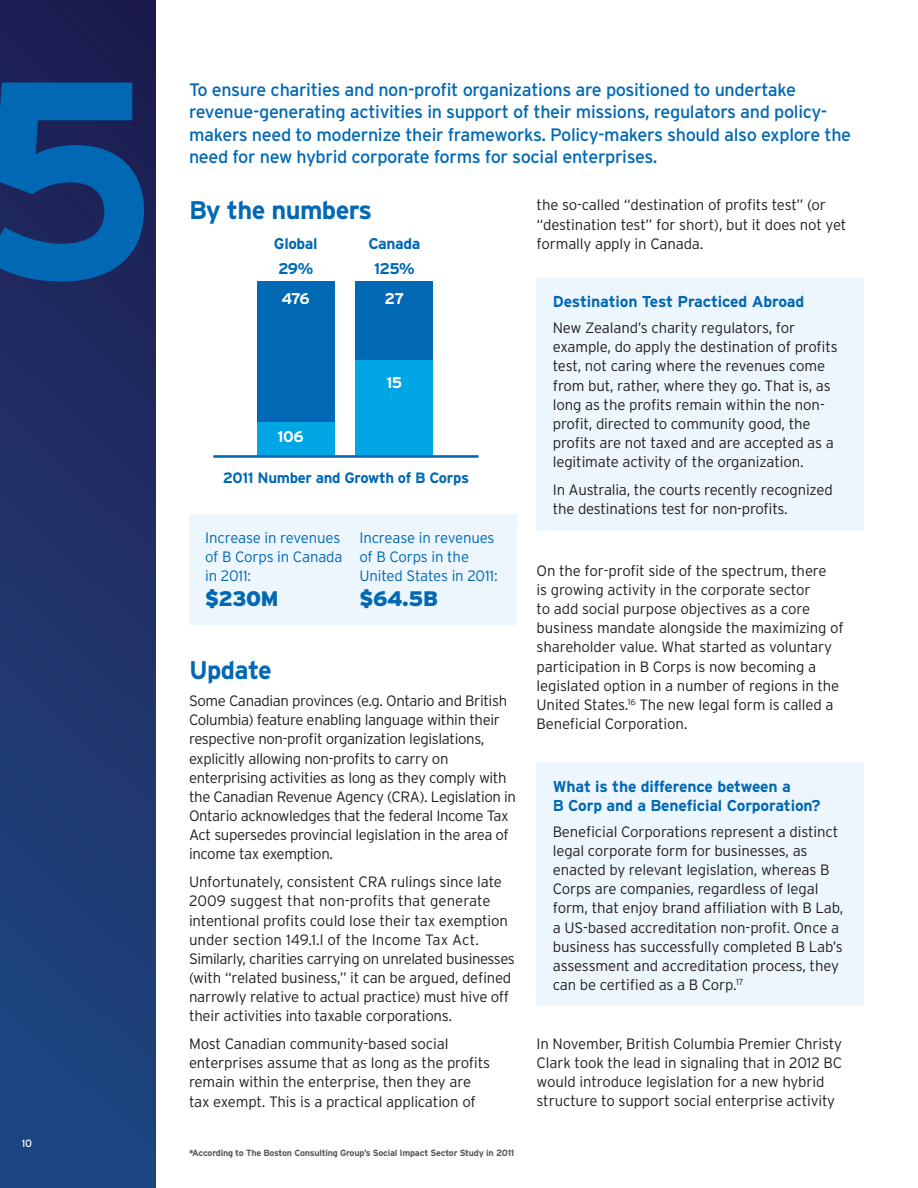
<style>
.page{position:relative;width:918px;height:1188px;background:#fff}
.page>*{position:absolute;margin:0;border:0;box-sizing:border-box;transform-origin:0 0}
.t1{font:700 279.9px "Interstate";color:#0168b3}
.t2{font:700 25.5px "Interstate";letter-spacing:-.025em;color:#0168b3}
.t3{font:900 21px "Interstate";letter-spacing:-.015em;color:#0168b3}
.t4{font:18px/22.5px "Interstate";letter-spacing:-.02em;color:#0168b3}
.t5{font:700 15.75px/19.5px "Interstate";letter-spacing:-.01em;color:#0168b3}
.t6{font:700 15.6px/25.3px "Interstate";letter-spacing:-.025em;color:#0168b3}
.t7{font:700 15.6px "Interstate";letter-spacing:-.04em;color:#fff}
.t8{font:300 15px/19.2px "Interstate";letter-spacing:-.01em;color:#231f20}
.t9{font:300 15px/19.2px "Interstate";letter-spacing:-.01em;color:#0168b3}
.t10{font:700 15px "Interstate";letter-spacing:-.02em;color:#0168b3}
.t11{font:10.5px "Interstate";color:#fff}
.t12{font:700 9px "Interstate";letter-spacing:-.025em;color:#57585a}
</style>
<div class="page">
<div style="left:0;top:0;width:155px;height:1188px;background:linear-gradient(to bottom,#1f1c50,#1e4783)"></div>
<div style="left:356px;top:281px;width:77px;height:175px;background:#0168b3"></div>
<div style="left:356px;top:360px;width:77px;height:96px;background:#00a5e3"></div>
<div style="left:257px;top:281px;width:77px;height:175px;background:#0168b3"></div>
<div style="left:257px;top:422px;width:77px;height:34px;background:#00a5e3"></div>
<hr style="left:213px;top:455px;width:266px;height:3px;background:#0168b3">
<div style="left:537px;top:278px;width:327px;height:252px;background:#ecf6fc"></div>
<div style="left:537px;top:763px;width:327px;height:243px;background:#ecf6fc"></div>
<div style="left:189px;top:515px;width:327px;height:110px;background:#ecf6fc"></div>
<h1 class="t1" style="left:-28px;top:24px;width:188px">5</h1>
<p class="t11" style="left:22px;top:1137px;width:12px">10</p>
<p class="t4" style="left:189px;top:78px;width:664px">To ensure charities and non-profit organizations are positioned to undertake revenue-generating activities in support of their missions, regulators and policy&shy;makers need to modernize their frameworks. Policy-makers should also explore the need for new hybrid corporate forms for social enterprises.</p>
<h2 class="t2" style="left:189px;top:196px;width:185px">By the numbers</h2>
<p class="t6" style="left:274px;top:231px;width:45px">Global<br>29%</p>
<p class="t6" style="left:368px;top:230px;width:53px;text-align:center">Canada<br>125%</p>
<p class="t7" style="left:281px;top:290px;width:30px">476</p>
<p class="t7" style="left:277px;top:428px;width:28px">106</p>
<p class="t7" style="left:385px;top:290px;width:21px">27</p>
<p class="t7" style="left:386px;top:374px;width:17px">15</p>
<p class="t10" style="left:223px;top:469px;width:248px">2011 Number and Growth of B Corps</p>
<p class="t9" style="left:205px;top:528px;width:139px">Increase in revenues of B Corps in Canada in 2011:</p>
<h3 class="t3" style="left:205px;top:587px;width:75px">$230M</h3>
<p class="t9" style="left:359px;top:528px;width:140px">Increase in revenues of B Corps in the<br>United States in 2011:</p>
<h3 class="t3" style="left:359px;top:587px;width:80px">$64.5B</h3>
<h2 class="t2" style="left:189px;top:656px;width:84px">Update</h2>
<p class="t8" style="left:189px;top:691px;width:329px">Some Canadian provinces (e.g. Ontario and British Columbia) feature enabling language within their respective non-profit organization legislations, explicitly allowing non-profits to carry on enterprising activities as long as they comply with the Canadian Revenue Agency (CRA). Legislation in Ontario acknowledges that the federal Income Tax Act supersedes provincial legislation in the area of income tax exemption.</p>
<p class="t8" style="left:189px;top:872px;width:327px">Unfortunately, consistent CRA rulings since late 2009 suggest that non-profits that generate intentional profits could lose their tax exemption under section 149.1.l of the Income Tax Act.<br>Similarly, charities carrying on unrelated businesses (with “related business,” it can be argued, defined narrowly relative to actual practice) must hive off their activities into taxable corporations.</p>
<p class="t8" style="left:189px;top:1034px;width:303px">Most Canadian community-based social enterprises assume that as long as the profits remain within the enterprise, then they are tax exempt. This is a practical application of</p>
<p class="t12" style="left:189px;top:1148px;width:327px">*According to The Boston Consulting Group’s Social Impact Sector Study in 2011</p>
<p class="t8" style="left:537px;top:195px;width:311px">the so-called “destination of profits test” (or “destination test” for short), but it does not yet formally apply in Canada.</p>
<p class="t5" style="left:553px;top:292px;width:253px">Destination Test Practiced Abroad</p>
<p class="t8" style="left:553px;top:318px;width:286px">New Zealand’s charity regulators, for example, do apply the destination of profits test, not caring where the revenues come from but, rather, where they go. That is, as long as the profits remain within the non&shy;profit, directed to community good, the profits are not taxed and are accepted as a legitimate activity of the organization.</p>
<p class="t8" style="left:553px;top:480px;width:281px">In Australia, the courts recently recognized the destinations test for non-profits.</p>
<p class="t8" style="left:537px;top:561px;width:309px">On the for-profit side of the spectrum, there<br>is growing activity in the corporate sector<br>to add social purpose objectives as a core business mandate alongside the maximizing of shareholder value. What started as voluntary participation in B Corps is now becoming a legislated option in a number of regions in the United States.<sup>16</sup> The new legal form is called a Beneficial Corporation.</p>
<p class="t5" style="left:553px;top:776px;width:270px">What is the difference between a<br>B Corp and a Beneficial Corporation?</p>
<p class="t8" style="left:553px;top:822px;width:292px">Beneficial Corporations represent a distinct legal corporate form for businesses, as enacted by relevant legislation, whereas B Corps are companies, regardless of legal form, that enjoy brand affiliation with B Lab, a US-based accreditation non-profit. Once a business has successfully completed B Lab’s assessment and accreditation process, they can be certified as a B Corp.<sup>17</sup></p>
<p class="t8" style="left:537px;top:1034px;width:307px">In November, British Columbia Premier Christy Clark took the lead in signaling that in 2012 BC would introduce legislation for a new hybrid structure to support social enterprise activity</p>
</div>
